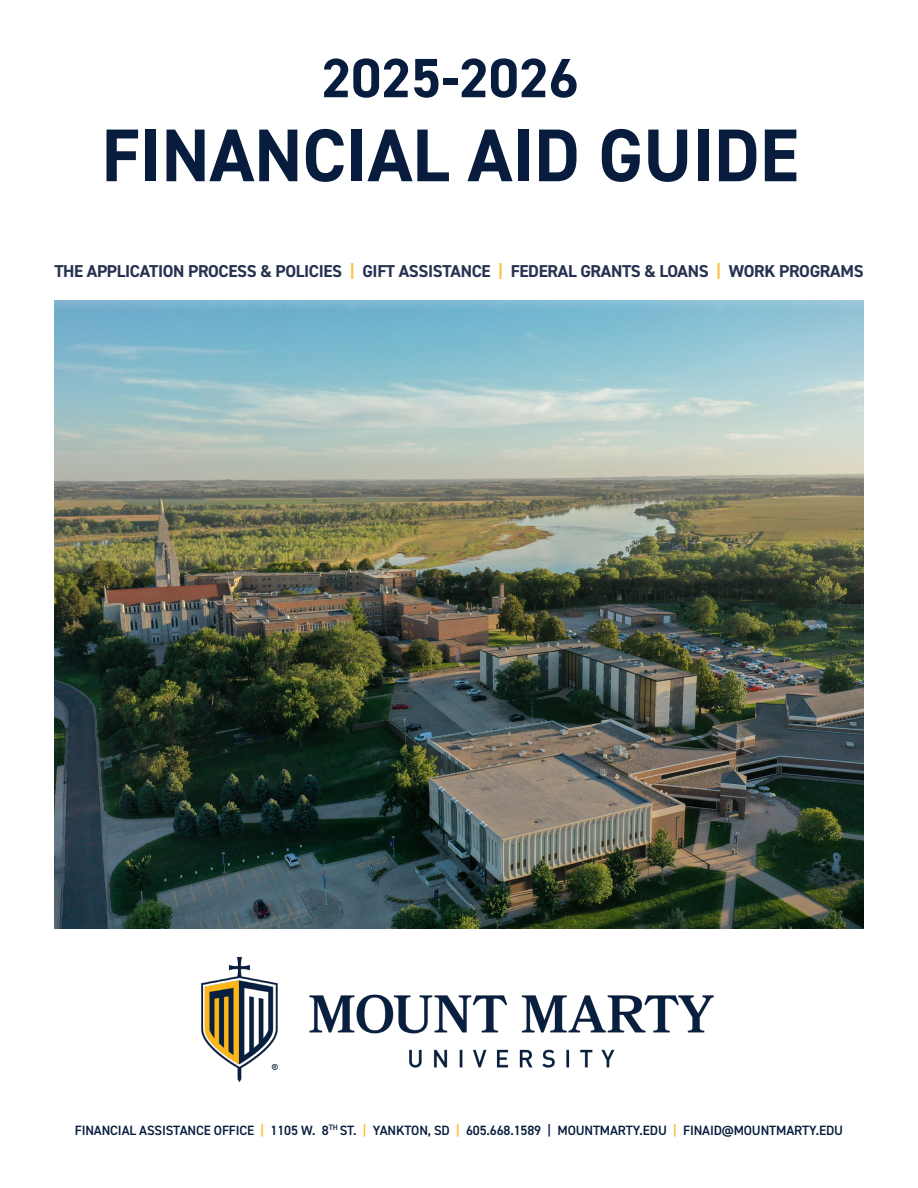
<style>
.page{position:relative;width:918px;height:1188px;background:#fff}
.page>*{position:absolute;margin:0;border:0;box-sizing:border-box;transform-origin:0 0}
.t1{font:700 74.85px "DIN2014";color:#081d3e}
.t2{font:700 55.5px "DIN2014";color:#081d3e}
.t3{font:700 17.25px "DIN2014";letter-spacing:-.02em;color:#263250}
.t4{font:600 13.5px "DIN2014";letter-spacing:-.01em;color:#071e3e}
.s1{color:#fec142}
.s2{color:#fcb619}
</style>
<div class="page">
<img style="left:54px;top:313px;width:810px;height:616px">
<img style="left:201px;top:956px;width:513px;height:127px">
<p class="t2" style="left:321px;top:41px;width:259px">2025-2026</p>
<p class="t1" style="left:101px;top:106px;width:699px">FINANCIAL AID GUIDE</p>
<p class="t3" style="left:54px;top:260px;width:811px">THE APPLICATION PROCESS &amp; POLICIES <span class="s1">|</span> GIFT ASSISTANCE <span class="s1">|</span> FEDERAL GRANTS &amp; LOANS <span class="s1">|</span> WORK PROGRAMS</p>
<p class="t4" style="left:75px;top:1121px;width:770px">FINANCIAL ASSISTANCE OFFICE <span class="s2">|</span> 1105 W. 8<sup>TH</sup> ST. <span class="s2">|</span> YANKTON, SD <span class="s2">|</span> 605.668.1589 | MOUNTMARTY.EDU <span class="s2">|</span> FINAID@MOUNTMARTY.EDU</p>
</div>
